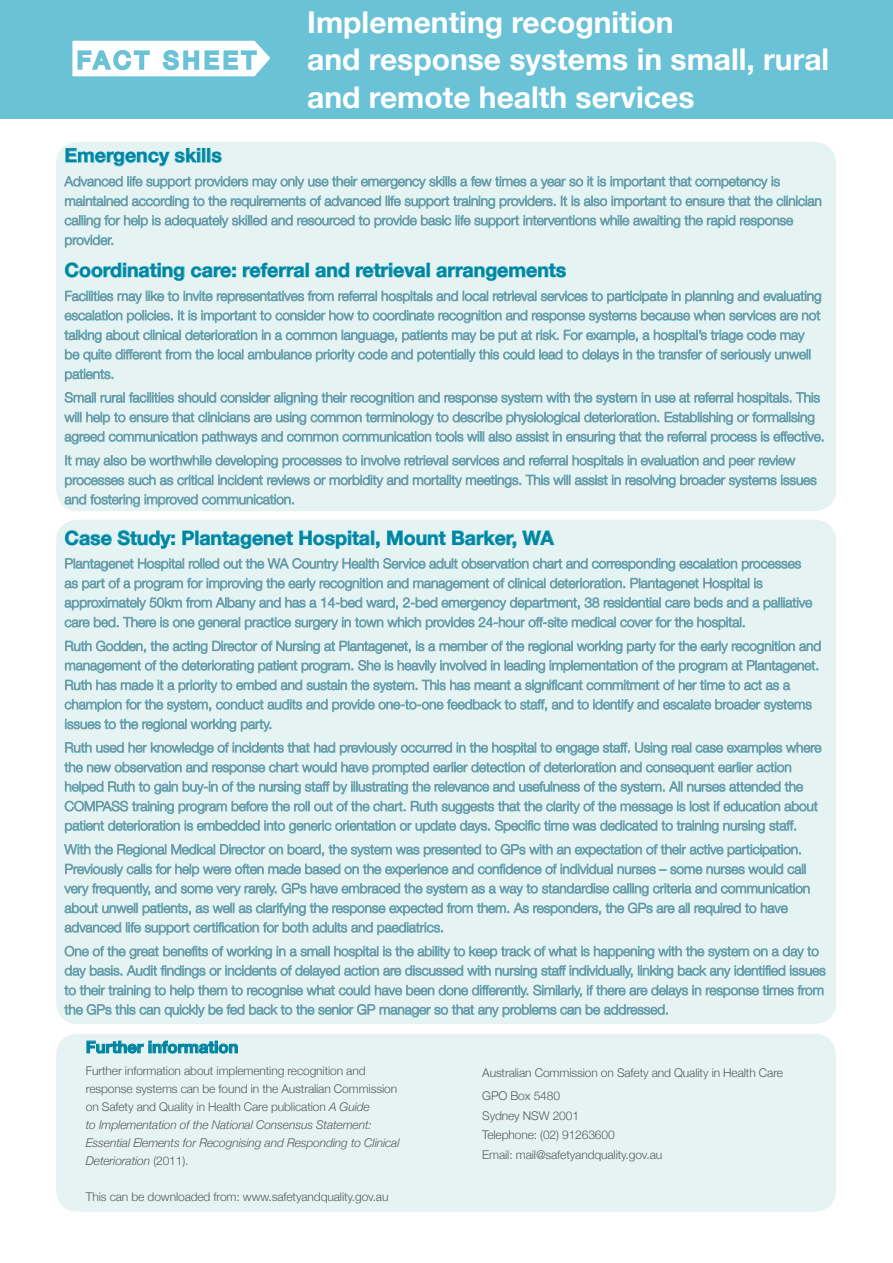
<style>
.page{position:relative;width:893px;height:1263px;background:#fff}
.page>*{position:absolute;margin:0;border:0;box-sizing:border-box;transform-origin:0 0}
.t1{font:700 30px/37.5px "Helvetica Neue";color:#fff}
.t2{font:500 24.3px "Helvetica Neue";letter-spacing:.15em;color:#69c2d6}
.t3{font:700 19.5px "Helvetica Neue";color:#0084a0}
.t4{font:700 16.5px "Helvetica Neue";color:#0084a0}
.t5{font:300 13.5px/19.5px "Helvetica Neue";color:#808285}
.t6{font:300 12px/18px "Helvetica Neue";letter-spacing:-.01em;color:#58595b}
.s1{font-style:italic}
</style>
<div class="page">
<div style="left:0;top:0;width:893px;height:119px;background:#69c2d6"></div>
<svg style="left:72px;top:41px;width:198px;height:35px"></svg>
<div style="left:56px;top:1034px;width:780px;height:178px;background:#e5f4f2;border-radius:21px"></div>
<svg style="left:86px;top:1040px;width:152px;height:14px"></svg>
<div style="left:56px;top:142px;width:780px;height:369px;background:#e5f4f2;border-radius:21px"></div>
<div style="left:56px;top:520px;width:780px;height:504px;background:#e5f4f2;border-radius:21px"></div>
<svg style="left:65px;top:148px;width:135px;height:19px"></svg>
<div style="left:202px;top:148px;width:3px;height:14px;border:1px solid #69c2d6"></div>
<div style="left:207px;top:148px;width:3px;height:14px;border:1px solid #69c2d6"></div>
<svg style="left:211px;top:151px;width:11px;height:12px"></svg>
<svg style="left:64px;top:176px;width:758px;height:33px"></svg>
<svg style="left:64px;top:215px;width:729px;height:33px"></svg>
<svg style="left:65px;top:262px;width:120px;height:19px"></svg>
<svg style="left:191px;top:266px;width:45px;height:12px"></svg>
<svg style="left:243px;top:262px;width:62px;height:16px"></svg>
<div style="left:306px;top:263px;width:3px;height:14px;border:1px solid #69c2d6"></div>
<svg style="left:315px;top:262px;width:35px;height:16px"></svg>
<svg style="left:356px;top:263px;width:70px;height:15px"></svg>
<div style="left:427px;top:263px;width:3px;height:14px;border:1px solid #69c2d6"></div>
<svg style="left:436px;top:263px;width:130px;height:18px"></svg>
<svg style="left:65px;top:290px;width:757px;height:14px"></svg>
<svg style="left:64px;top:310px;width:757px;height:33px"></svg>
<svg style="left:65px;top:349px;width:745px;height:13px"></svg>
<svg style="left:65px;top:369px;width:48px;height:13px"></svg>
<svg style="left:64px;top:392px;width:756px;height:33px"></svg>
<svg style="left:64px;top:431px;width:759px;height:14px"></svg>
<svg style="left:65px;top:455px;width:752px;height:33px"></svg>
<svg style="left:64px;top:494px;width:230px;height:14px"></svg>
<svg style="left:65px;top:530px;width:110px;height:19px"></svg>
<svg style="left:182px;top:530px;width:111px;height:19px"></svg>
<svg style="left:299px;top:530px;width:71px;height:19px"></svg>
<div style="left:371px;top:531px;width:3px;height:14px;border:1px solid #69c2d6"></div>
<svg style="left:376px;top:541px;width:4px;height:8px"></svg>
<svg style="left:387px;top:530px;width:59px;height:16px"></svg>
<svg style="left:452px;top:530px;width:103px;height:19px"></svg>
<svg style="left:64px;top:558px;width:737px;height:33px"></svg>
<svg style="left:64px;top:597px;width:749px;height:33px"></svg>
<svg style="left:65px;top:640px;width:756px;height:53px"></svg>
<svg style="left:64px;top:699px;width:748px;height:13px"></svg>
<svg style="left:65px;top:718px;width:206px;height:14px"></svg>
<svg style="left:64px;top:742px;width:758px;height:33px"></svg>
<svg style="left:64px;top:781px;width:754px;height:33px"></svg>
<svg style="left:65px;top:820px;width:731px;height:14px"></svg>
<svg style="left:64px;top:843px;width:746px;height:73px"></svg>
<svg style="left:64px;top:922px;width:379px;height:13px"></svg>
<svg style="left:64px;top:945px;width:314px;height:14px"></svg>
<svg style="left:384px;top:945px;width:435px;height:14px"></svg>
<svg style="left:64px;top:965px;width:762px;height:33px"></svg>
<svg style="left:64px;top:1004px;width:603px;height:14px"></svg>
<h2 class="t2" style="left:77px;top:41px;width:181px">FACT SHEET</h2>
<h1 class="t1" style="left:307px;top:1px;width:524px">Implementing recognition<br>and response systems in small, rural and remote health services</h1>
<h3 class="t3" style="left:65px;top:138px;width:159px">Emergency skills</h3>
<p class="t5" style="left:65px;top:171px;width:759px">Advanced life support providers may only use their emergency skills a few times a year so it is important that competency is maintained according to the requirements of advanced life support training providers. It is also important to ensure that the clinician calling for help is adequately skilled and resourced to provide basic life support interventions while awaiting the rapid response provider.</p>
<h3 class="t3" style="left:65px;top:252px;width:503px">Coordinating care: referral and retrieval arrangements</h3>
<p class="t5" style="left:65px;top:285px;width:758px">Facilities may like to invite representatives from referral hospitals and local retrieval services to participate in planning and evaluating escalation policies. It is important to consider how to coordinate recognition and response systems because when services are not talking about clinical deterioration in a common language, patients may be put at risk. For example, a hospital’s triage code may be quite different from the local ambulance priority code and potentially this could lead to delays in the transfer of seriously unwell patients.</p>
<p class="t5" style="left:65px;top:387px;width:761px">Small rural facilities should consider aligning their recognition and response system with the system in use at referral hospitals. This will help to ensure that clinicians are using common terminology to describe physiological deterioration. Establishing or formalising agreed communication pathways and common communication tools will also assist in ensuring that the referral process is effective.</p>
<p class="t5" style="left:65px;top:450px;width:754px">It may also be worthwhile developing processes to involve retrieval services and referral hospitals in evaluation and peer review processes such as critical incident reviews or morbidity and mortality meetings. This will assist in resolving broader systems issues and fostering improved communication.</p>
<h3 class="t3" style="left:65px;top:520px;width:491px">Case Study: Plantagenet Hospital, Mount Barker, WA</h3>
<p class="t5" style="left:65px;top:553px;width:749px">Plantagenet Hospital rolled out the WA Country Health Service adult observation chart and corresponding escalation processes as part of a program for improving the early recognition and management of clinical deterioration. Plantagenet Hospital is approximately 50km from Albany and has a 14-bed ward, 2-bed emergency department, 38 residential care beds and a palliative care bed. There is one general practice surgery in town which provides 24-hour off-site medical cover for the hospital.</p>
<p class="t5" style="left:65px;top:635px;width:758px">Ruth Godden, the acting Director of Nursing at Plantagenet, is a member of the regional working party for the early recognition and management of the deteriorating patient program. She is heavily involved in leading implementation of the program at Plantagenet.<br>Ruth has made it a priority to embed and sustain the system. This has meant a significant commitment of her time to act as a champion for the system, conduct audits and provide one-to-one feedback to staff, and to identify and escalate broader systems issues to the regional working party.</p>
<p class="t5" style="left:65px;top:737px;width:758px">Ruth used her knowledge of incidents that had previously occurred in the hospital to engage staff. Using real case examples where the new observation and response chart would have prompted earlier detection of deterioration and consequent earlier action helped Ruth to gain buy-in of the nursing staff by illustrating the relevance and usefulness of the system. All nurses attended the COMPASS training program before the roll out of the chart. Ruth suggests that the clarity of the message is lost if education about patient deterioration is embedded into generic orientation or update days. Specific time was dedicated to training nursing staff.</p>
<p class="t5" style="left:65px;top:839px;width:747px">With the Regional Medical Director on board, the system was presented to GPs with an expectation of their active participation.<br>Previously calls for help were often made based on the experience and confidence of individual nurses – some nurses would call very frequently, and some very rarely. GPs have embraced the system as a way to standardise calling criteria and communication about unwell patients, as well as clarifying the response expected from them. As responders, the GPs are all required to have advanced life support certification for both adults and paediatrics.</p>
<p class="t5" style="left:65px;top:940px;width:763px">One of the great benefits of working in a small hospital is the ability to keep track of what is happening with the system on a day to day basis. Audit findings or incidents of delayed action are discussed with nursing staff individually, linking back any identified issues to their training to help them to recognise what could have been done differently. Similarly, if there are delays in response times from the GPs this can quickly be fed back to the senior GP manager so that any problems can be addressed.</p>
<p class="t4" style="left:86px;top:1032px;width:154px">Further information</p>
<p class="t6" style="left:86px;top:1061px;width:315px">Further information about implementing recognition and response systems can be found in the Australian Commission on Safety and Quality in Health Care publication <span class="s1">A Guide<br>to Implementation of the National Consensus Statement:<br>Essential Elements for Recognising and Responding to Clinical Deterioration</span> (2011).</p>
<p class="t6" style="left:86px;top:1187px;width:304px">This can be downloaded from: www.safetyandquality.gov.au</p>
<p class="t6" style="left:482px;top:1060px;width:302px;line-height:23.7px">Australian Commission on Safety and Quality in Health Care<br>GPO Box 5480</p>
<p class="t6" style="left:482px;top:1105px;width:181px;line-height:19.5px">Sydney NSW 2001<br>Telephone: (02) 91263600<br>Email: mail@safetyandquality.gov.au</p>
</div>
